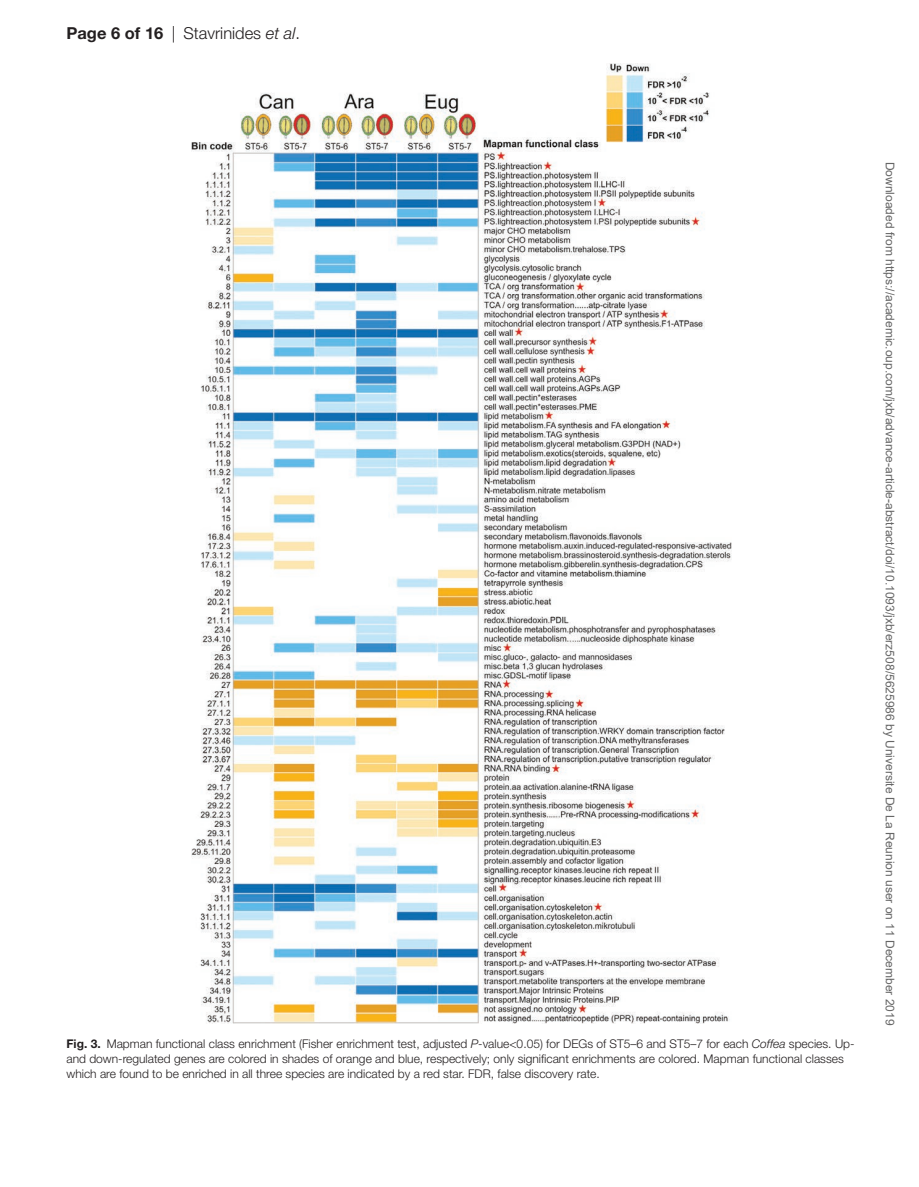
<style>
.page{position:relative;width:919px;height:1187px;background:#fff}
.page>*{position:absolute;margin:0;border:0;box-sizing:border-box;transform-origin:0 0}
.t1{font:300 16.5px "Helvetica Neue LT Std";color:#231f20}
.t2{font:300 12px/15px "Helvetica Neue LT Std";color:#231f20}
.t3{font:12px "Arial";color:#666}
.s1{font-weight:700}
.s2{font-style:italic}
</style>
<div class="page">
<img style="left:191px;top:63px;width:540px;height:960px">
<h1 class="t1" style="left:66px;top:23px;width:235px"><span class="s1">Page 6 of 16</span> | Stavrinides <span class="s2">et al</span>.</h1>
<p class="t2" style="left:66px;top:1035px;width:789px"><span class="s1">Fig. 3.</span> Mapman functional class enrichment (Fisher enrichment test, adjusted <span class="s2">P</span>-value&lt;0.05) for DEGs of ST5–6 and ST5–7 for each <span class="s2">Coffea</span> species. Up&shy;and down-regulated genes are colored in shades of orange and blue, respectively; only significant enrichments are colored. Mapman functional classes which are found to be enriched in all three species are indicated by a red star. FDR, false discovery rate.</p>
<p class="t3" style="left:894px;top:161px;width:865px;rotate:90deg">Downloaded from https://academic.oup.com/jxb/advance-article-abstract/doi/10.1093/jxb/erz508/5625986 by Universite De La Reunion user on 11 December 2019</p>
</div>
